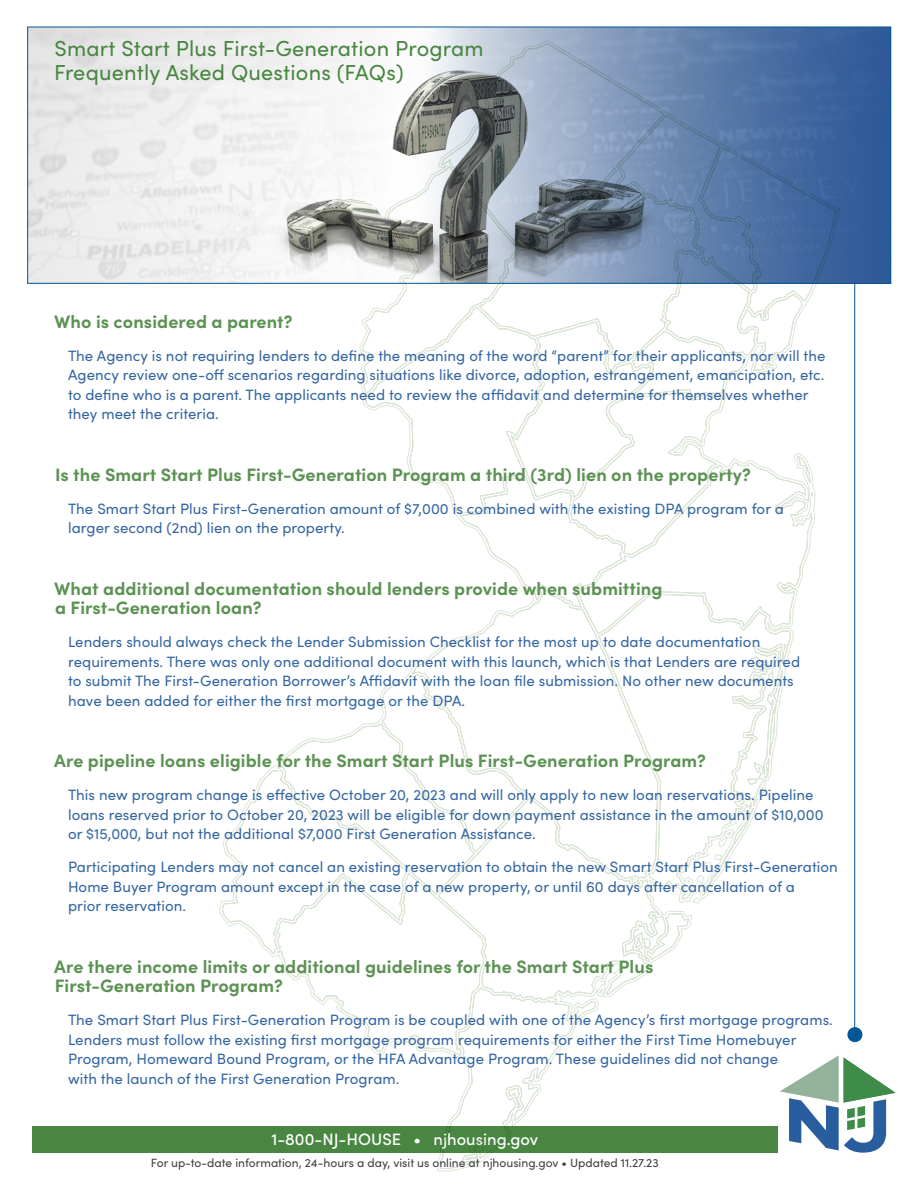
<style>
.page{position:relative;width:918px;height:1188px;background:#fff}
.page>*{position:absolute;margin:0;border:0;box-sizing:border-box;transform-origin:0 0}
.t1{font:21.75px/24.3px "Sofia Pro";letter-spacing:.01em;color:#488641}
.main_body{font:700 18px/19.5px "Sofia Pro";letter-spacing:.005em;color:#5c9253}
.t2{font:500 16.5px "Sofia Pro";color:#fff}
.main_body-2{font:15px/19.5px "Sofia Pro";letter-spacing:.005em;color:#3566a1}
.Bold{font:15px "Myriad Pro";color:#fff}
.body{font:12px "Sofia Pro";color:#3e3e3f}
</style>
<div class="page">
<svg style="left:219px;top:284px;width:598px;height:888px"></svg>
<hr style="left:854px;top:284px;width:1px;height:751px;background:#035796">
<img style="left:29px;top:29px;width:860px;height:253px">
<div style="left:27px;top:27px;width:864px;height:257px;border:1px solid #035796"></div>
<div style="left:848px;top:1028px;width:14px;height:13px;background:#035796;border-radius:50%"></div>
<div style="left:847px;top:1027px;width:15px;height:15px;border:2px solid #035796;border-radius:50%"></div>
<svg style="left:780px;top:1055px;width:116px;height:98px"></svg>
<div style="left:32px;top:1126px;width:746px;height:27px;background:#488641"></div>
<p class="t1" style="left:54px;top:35px;width:431px">Smart Start Plus First-Generation Program<br>Frequently Asked Questions (FAQs)</p>
<p class="main_body" style="left:54px;top:310px;width:240px">Who is considered a parent?</p>
<p class="main_body-2" style="left:68px;top:345px;width:759px">The Agency is not requiring lenders to define the meaning of the word “parent” for their applicants, nor will the Agency review one-off scenarios regarding situations like divorce, adoption, estrangement, emancipation, etc. to define who is a parent. The applicants need to review the affidavit and determine for themselves whether they meet the criteria.</p>
<p class="main_body" style="left:55px;top:463px;width:697px">Is the Smart Start Plus First-Generation Program a third (3rd) lien on the property?</p>
<p class="main_body-2" style="left:68px;top:498px;width:717px">The Smart Start Plus First-Generation amount of $7,000 is combined with the existing DPA program for a larger second (2nd) lien on the property.</p>
<p class="main_body" style="left:54px;top:577px;width:610px">What additional documentation should lenders provide when submitting a First-Generation loan?</p>
<p class="main_body-2" style="left:68px;top:631px;width:734px">Lenders should always check the Lender Submission Checklist for the most up to date documentation requirements. There was only one additional document with this launch, which is that Lenders are required to submit The First-Generation Borrower’s Affidavit with the loan file submission. No other new documents have been added for either the first mortgage or the DPA.</p>
<p class="main_body" style="left:54px;top:750px;width:653px">Are pipeline loans eligible for the Smart Start Plus First-Generation Program?</p>
<p class="main_body-2" style="left:68px;top:784px;width:757px">This new program change is effective October 20, 2023 and will only apply to new loan reservations. Pipeline loans reserved prior to October 20, 2023 will be eligible for down payment assistance in the amount of $10,000 or $15,000, but not the additional $7,000 First Generation Assistance.</p>
<p class="main_body-2" style="left:68px;top:856px;width:771px">Participating Lenders may not cancel an existing reservation to obtain the new Smart Start Plus First-Generation<br>Home Buyer Program amount except in the case of a new property, or until 60 days after cancellation of a<br>prior reservation.</p>
<p class="main_body" style="left:54px;top:955px;width:601px">Are there income limits or additional guidelines for the Smart Start Plus<br>First-Generation Program?</p>
<p class="main_body-2" style="left:68px;top:1009px;width:766px">The Smart Start Plus First-Generation Program is be coupled with one of the Agency’s first mortgage programs.<br>Lenders must follow the existing first mortgage program requirements for either the First Time Homebuyer Program, Homeward Bound Program, or the HFA Advantage Program. These guidelines did not change<br>with the launch of the First Generation Program.</p>
<p class="t2" style="left:271px;top:1127px;width:268px">1-800-NJ-HOUSE • njhousing.gov</p>
<p class="Bold" style="left:330px;top:1137px;width:219px">1-800-NJ-HOUSE • njhousing.gov</p>
<p class="body" style="left:151px;top:1154px;width:509px">For up-to-date information, 24-hours a day, visit us online at njhousing.gov • Updated 11.27.23</p>
</div>
